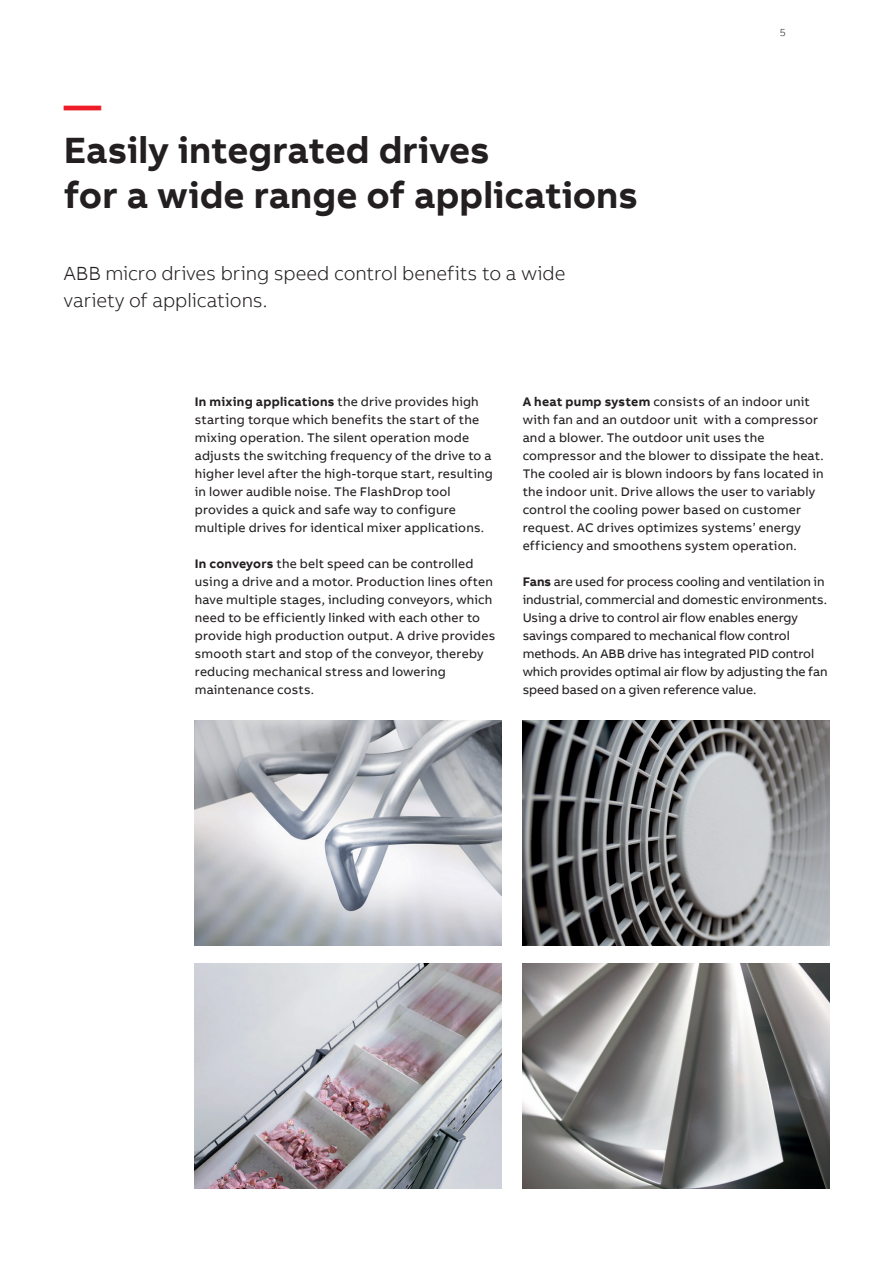
<style>
.page{position:relative;width:893px;height:1263px;background:#fff}
.page>*{position:absolute;margin:0;border:0;box-sizing:border-box;transform-origin:0 0}
.Headline_L_25pt_30pt{font:700 37.5px/45px "AB Bvoice";color:#231f20}
.Headline_L_25pt_30pt-2{font:700 37.5px "AB Bvoice";color:#ee1c28}
.Lead_13pt_18pt{font:300 19.5px/27px "AB Bvoice";letter-spacing:-.005em;color:#231f20}
.Copytext_8_5pt_12pt{font:12.75px/18px "AB Bvoice";letter-spacing:.01em;color:#231f20}
.t1{font:300 10.5px "AB Bvoice";color:#231f20}
.s1{font-weight:700}
</style>
<div class="page">
<img style="left:523px;top:964px;width:306px;height:225px">
<img style="left:195px;top:721px;width:306px;height:225px">
<img style="left:195px;top:964px;width:306px;height:225px">
<img style="left:523px;top:721px;width:306px;height:225px">
<p class="Headline_L_25pt_30pt-2" style="left:64px;top:81px;width:39px">—</p>
<p class="Headline_L_25pt_30pt" style="left:64px;top:128px;width:576px">Easily integrated drives<br>for a wide range of applications</p>
<p class="Lead_13pt_18pt" style="left:64px;top:260px;width:503px">ABB micro drives bring speed control benefits to a wide variety of applications.</p>
<p class="t1" style="left:780px;top:26px;width:7px">5</p>
<p class="Copytext_8_5pt_12pt" style="left:195px;top:393px;width:299px"><span class="s1">In mixing applications</span> the drive provides high starting torque which benefits the start of the mixing operation. The silent operation mode adjusts the switching frequency of the drive to a higher level after the high-torque start, resulting in lower audible noise. The FlashDrop tool provides a quick and safe way to configure multiple drives for identical mixer applications.</p>
<p class="Copytext_8_5pt_12pt" style="left:195px;top:555px;width:302px"><span class="s1">In conveyors</span> the belt speed can be controlled using a drive and a motor. Production lines often have multiple stages, including conveyors, which need to be efficiently linked with each other to provide high production output. A drive provides smooth start and stop of the conveyor, thereby reducing mechanical stress and lowering maintenance costs.</p>
<p class="Copytext_8_5pt_12pt" style="left:523px;top:393px;width:302px"><span class="s1">A heat pump system</span> consists of an indoor unit with fan and an outdoor unit with a compressor and a blower. The outdoor unit uses the compressor and the blower to dissipate the heat.<br>The cooled air is blown indoors by fans located in the indoor unit. Drive allows the user to variably control the cooling power based on customer request. AC drives optimizes systems’ energy efficiency and smoothens system operation.</p>
<p class="Copytext_8_5pt_12pt" style="left:523px;top:573px;width:306px"><span class="s1">Fans</span> are used for process cooling and ventilation in industrial, commercial and domestic environments.<br>Using a drive to control air flow enables energy savings compared to mechanical flow control methods. An ABB drive has integrated PID control which provides optimal air flow by adjusting the fan speed based on a given reference value.</p>
</div>
